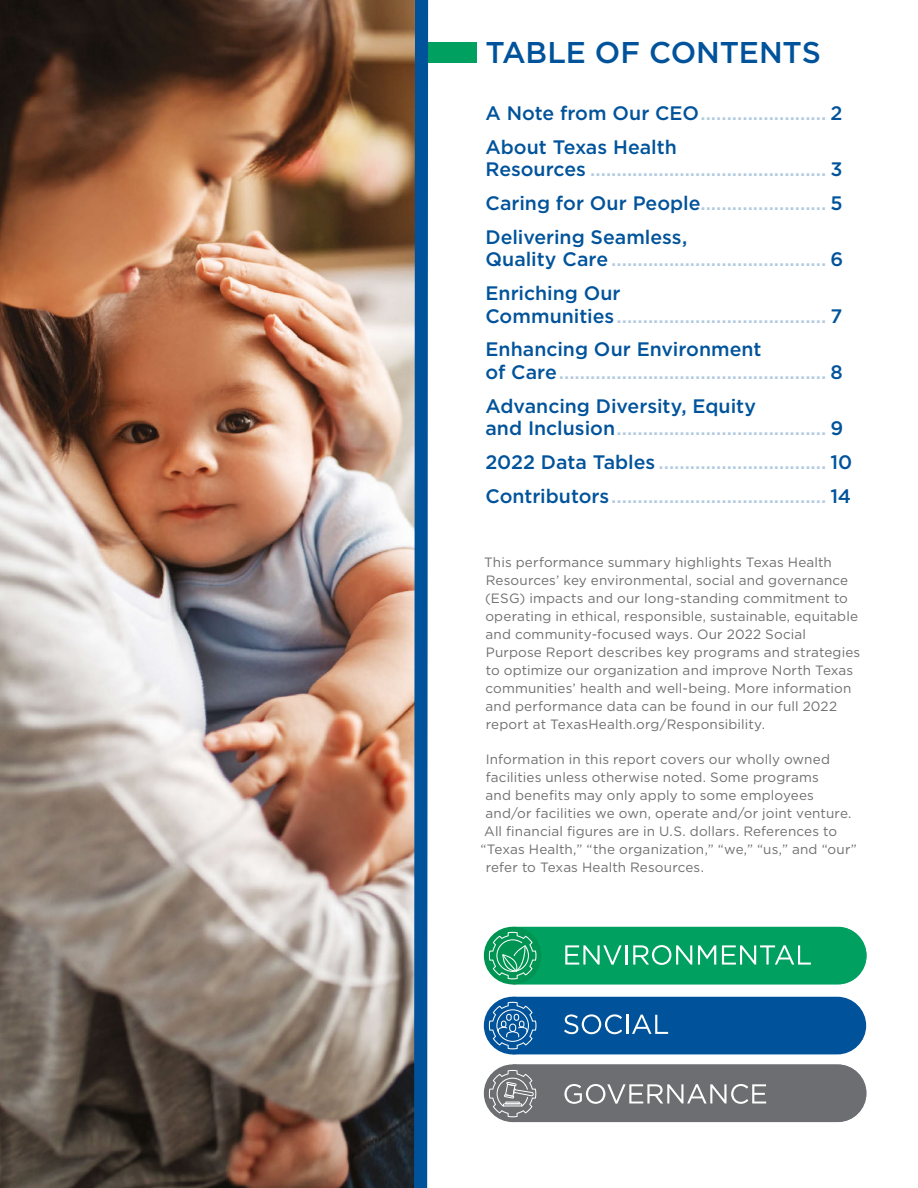
<style>
.page{position:relative;width:918px;height:1188px;background:#fff}
.page>*{position:absolute;margin:0;border:0;box-sizing:border-box;transform-origin:0 0}
.t1{font:500 30px "Gotham";letter-spacing:-.005em;color:#00539b}
.Vision-H2{font:500 19.5px/22.5px "Gotham";color:#b3cbe1}
.body{font:13.5px/18px "Gotham";letter-spacing:.01em;color:#706f6f}
.s1{color:#00539b}
</style>
<div class="page">
<img style="left:0;top:0;width:414px;height:1188px">
<div style="left:428px;top:42px;width:49px;height:21px;background:#00a160"></div>
<svg style="left:414px;top:0;width:14px;height:1188px;background:#0e5999"></svg>
<div style="left:484px;top:1064px;width:58px;height:58px;background:#6d6e71;border-radius:50%"></div>
<div style="left:484px;top:927px;width:58px;height:57px;background:#009453;border-radius:50%"></div>
<div style="left:484px;top:997px;width:58px;height:57px;background:#00539a;border-radius:50%"></div>
<svg style="left:489px;top:927px;width:378px;height:57px;background:#1aa86f"></svg>
<svg style="left:489px;top:997px;width:377px;height:57px;background:#115ea0"></svg>
<svg style="left:489px;top:1064px;width:378px;height:58px;background:#7b7c7f"></svg>
<h1 class="t1" style="left:485px;top:33px;width:337px">TABLE OF CONTENTS</h1>
<p class="Vision-H2" style="left:485px;top:102px;width:358px"><span class="s1">A Note from Our CEO</span>........................ <span class="s1">2</span></p>
<p class="Vision-H2" style="left:485px;top:136px;width:359px"><span class="s1">About Texas Health<br>Resources</span> ............................................. <span class="s1">3</span></p>
<p class="Vision-H2" style="left:485px;top:192px;width:359px"><span class="s1">Caring for Our People</span>........................ <span class="s1">5</span></p>
<p class="Vision-H2" style="left:485px;top:226px;width:359px"><span class="s1">Delivering Seamless,<br>Quality Care</span> ......................................... <span class="s1">6</span></p>
<p class="Vision-H2" style="left:485px;top:282px;width:358px"><span class="s1">Enriching Our<br>Communities</span>........................................ <span class="s1">7</span></p>
<p class="Vision-H2" style="left:485px;top:338px;width:359px"><span class="s1">Enhancing Our Environment<br>of Care</span>................................................... <span class="s1">8</span></p>
<p class="Vision-H2" style="left:485px;top:394px;width:359px"><span class="s1">Advancing Diversity, Equity<br>and Inclusion</span>........................................ <span class="s1">9</span></p>
<p class="Vision-H2" style="left:485px;top:451px;width:368px"><span class="s1">2022 Data Tables</span> ................................ <span class="s1">10</span></p>
<p class="Vision-H2" style="left:485px;top:484px;width:367px"><span class="s1">Contributors</span>......................................... <span class="s1">14</span></p>
<p class="body" style="left:484px;top:553px;width:378px">This performance summary highlights Texas Health Resources’ key environmental, social and governance (ESG) impacts and our long-standing commitment to operating in ethical, responsible, sustainable, equitable and community-focused ways. Our 2022 Social Purpose Report describes key programs and strategies to optimize our organization and improve North Texas communities’ health and well-being. More information and performance data can be found in our full 2022 report at TexasHealth.org/Responsibility.</p>
<p class="body" style="left:486px;top:750px;width:346px">Information in this report covers our wholly owned</p>
<p class="body" style="left:486px;top:768px;width:335px">facilities unless otherwise noted. Some programs</p>
<p class="body" style="left:486px;top:786px;width:330px">and benefits may only apply to some employees</p>
<p class="body" style="left:486px;top:804px;width:368px">and/or facilities we own, operate and/or joint venture.</p>
<p class="body" style="left:484px;top:822px;width:354px">All financial figures are in U.S. dollars. References to</p>
<p class="body" style="left:480px;top:840px;width:378px">“Texas Health,” “the organization,” “we,” “us,” and “our”</p>
<p class="body" style="left:486px;top:858px;width:220px">refer to Texas Health Resources.</p>
</div>
